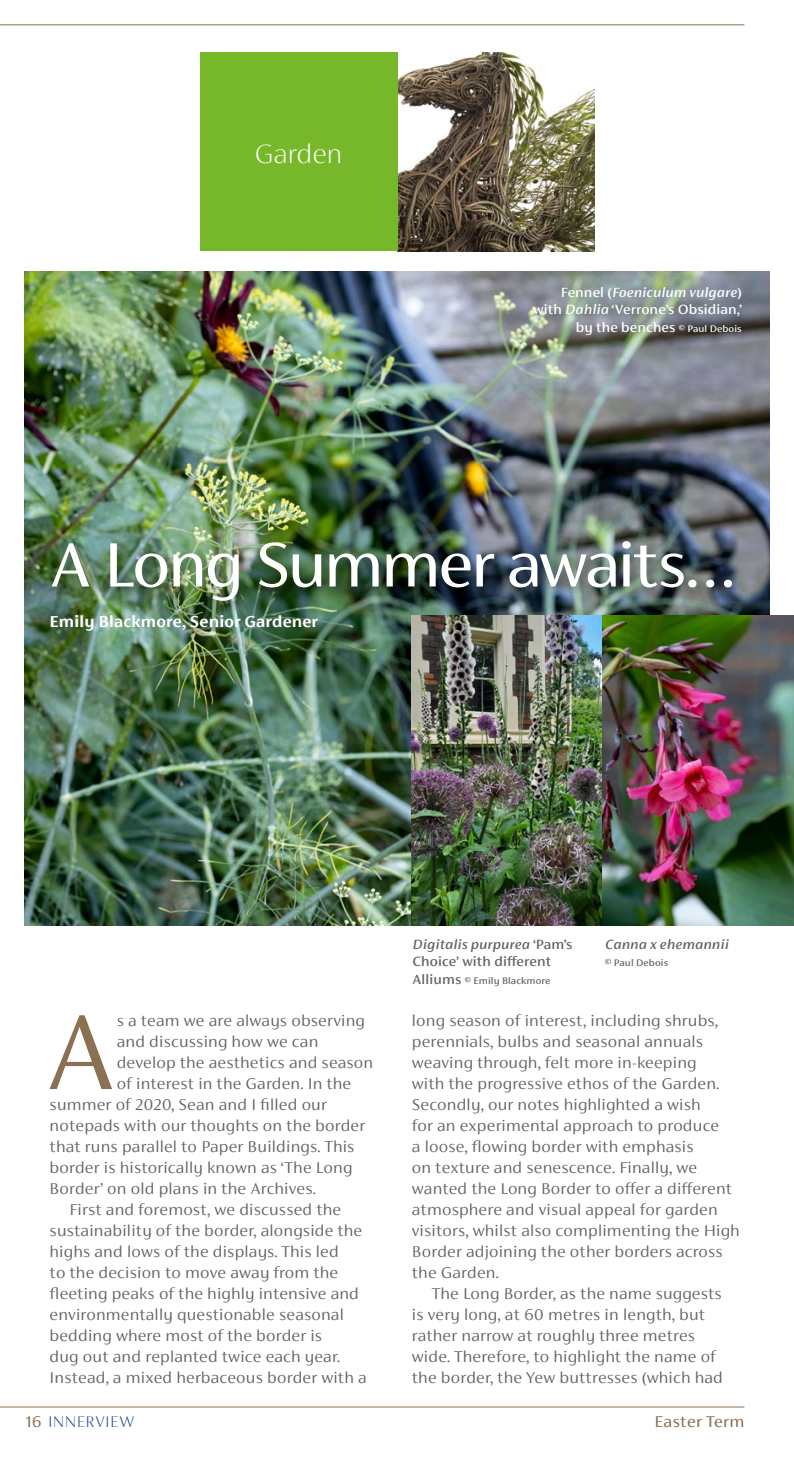
<style>
.page{position:relative;width:794px;height:1474px;background:#fff}
.page>*{position:absolute;margin:0;border:0;box-sizing:border-box;transform-origin:0 0}
.Text_9_12_light_inde{font:300 120.05px "FS Siena";color:#8b7153}
.t1{font:70px "FS Siena";letter-spacing:-.035em;color:#fff}
.t2{font:100 29.93px "FS Siena";letter-spacing:-.01em;color:#fff}
.Text_9_12_light_inde-2{font:300 17.5px/21px "FS Siena";letter-spacing:.01em;color:#646363}
.NiN_8_5text{font:700 17.5px "FS Siena";letter-spacing:.01em;color:#fff}
.t3{font:100 17.5px "FS Siena";letter-spacing:.02em;color:#164194}
.t4{font:17.5px "FS Siena";letter-spacing:.02em;color:#8b7153}
.t5{font:500 14.88px/17.5px "FS Siena";letter-spacing:.01em;color:#fff;text-align:right}
.t6{font:500 14.88px/17.5px "FS Siena";letter-spacing:.01em;color:#646363}
.t7{font:italic 500 14.88px "FS Siena";letter-spacing:.01em;color:#646363}
.t8{font:500 10.5px "FS Siena";letter-spacing:.01em;color:#646363}
.s1{font-style:italic}
.s2{font-size:10.5px}
.s3{font-size:14.88px}
.s4{font-weight:400;color:#8b7153}
</style>
<div class="page">
<hr style="left:0;top:1406px;width:744px;height:1px;background:#8b7153">
<hr style="left:0;top:24px;width:744px;height:1px;background:#8b7153">
<img style="left:25px;top:271px;width:744px;height:654px">
<img style="left:397px;top:52px;width:197px;height:199px">
<div style="left:200px;top:52px;width:197px;height:199px;background:#76b82a"></div>
<img style="left:412px;top:615px;width:382px;height:310px">
<div style="left:48px;top:537px;width:698px;height:78px;background:#000;opacity:.4"></div>
<p class="t2" style="left:254px;top:138px;width:90px">Garden</p>
<p class="t5" style="left:533px;top:283px;width:210px">Fennel (<span class="s1">Foeniculum vulgare</span>) with <span class="s1">Dahlia</span> ‘Verrone’s Obsidian,’ by the benches <span class="s2">© Paul Debois</span></p>
<p class="t1" style="left:50px;top:527px;width:686px">A Long Summer awaits…</p>
<p class="NiN_8_5text" style="left:50px;top:611px;width:270px">Emily Blackmore, Senior Gardener</p>
<p class="Text_9_12_light_inde" style="left:45px;top:988px;width:72px">A</p>
<p class="Text_9_12_light_inde-2" style="left:117px;top:1009px;width:250px">s a team we are always observing</p>
<p class="Text_9_12_light_inde-2" style="left:117px;top:1030px;width:203px">and discussing how we can</p>
<p class="Text_9_12_light_inde-2" style="left:117px;top:1051px;width:258px">develop the aesthetics and season</p>
<p class="Text_9_12_light_inde-2" style="left:117px;top:1072px;width:236px">of interest in the Garden. In the</p>
<p class="Text_9_12_light_inde-2" style="left:50px;top:1093px;width:279px">summer of 2020, Sean and I filled our</p>
<p class="Text_9_12_light_inde-2" style="left:50px;top:1114px;width:317px">notepads with our thoughts on the border</p>
<p class="Text_9_12_light_inde-2" style="left:50px;top:1135px;width:306px">that runs parallel to Paper Buildings. This</p>
<p class="Text_9_12_light_inde-2" style="left:50px;top:1156px;width:304px">border is historically known as ‘The Long</p>
<p class="Text_9_12_light_inde-2" style="left:50px;top:1177px;width:268px">Border’ on old plans in the Archives.</p>
<p class="Text_9_12_light_inde-2" style="left:50px;top:1198px;width:319px;text-indent:20px">First and foremost, we discussed the sustainability of the border, alongside the highs and lows of the displays. This led<br>to the decision to move away from the fleeting peaks of the highly intensive and environmentally questionable seasonal bedding where most of the border is<br>dug out and replanted twice each year.<br>Instead, a mixed herbaceous border with a</p>
<p class="t6" style="left:413px;top:935px;width:161px"><span class="s1">Digitalis purpurea</span> ‘Pam’s<br>Choice’ with different</p>
<p class="t8" style="left:413px;top:974px;width:139px"><span class="s3">Alliums</span> © Emily Blackmore</p>
<p class="t7" style="left:605px;top:935px;width:125px">Canna x ehemannii</p>
<p class="t8" style="left:605px;top:957px;width:64px">© Paul Debois</p>
<p class="Text_9_12_light_inde-2" style="left:412px;top:1009px;width:329px">long season of interest, including shrubs, perennials, bulbs and seasonal annuals weaving through, felt more in-keeping<br>with the progressive ethos of the Garden.<br>Secondly, our notes highlighted a wish<br>for an experimental approach to produce<br>a loose, flowing border with emphasis<br>on texture and senescence. Finally, we wanted the Long Border to offer a different atmosphere and visual appeal for garden visitors, whilst also complimenting the High Border adjoining the other borders across the Garden.</p>
<p class="Text_9_12_light_inde-2" style="left:412px;top:1282px;width:312px;text-indent:20px">The Long Border, as the name suggests is very long, at 60 metres in length, but rather narrow at roughly three metres wide. Therefore, to highlight the name of the border, the Yew buttresses (which had</p>
<p class="t3" style="left:25px;top:1412px;width:110px"><span class="s4">16</span> INNERVIEW</p>
<p class="t4" style="left:654px;top:1412px;width:91px">Easter Term</p>
</div>
